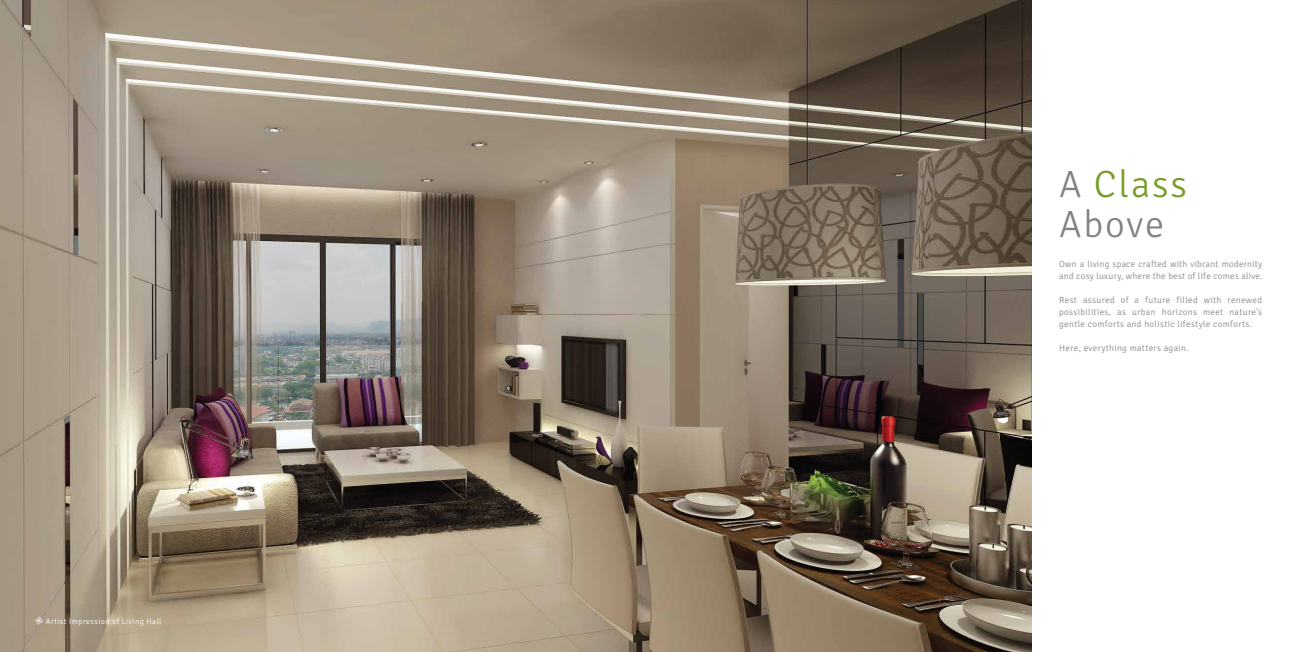
<style>
.page{position:relative;width:1305px;height:652px;background:#fff}
.page>*{position:absolute;margin:0;border:0;box-sizing:border-box;transform-origin:0 0}
.t1{font:300 38px/40px "Signika Negative";letter-spacing:.05em;color:#808285}
.t2{font:300 9px/12px "Signika Negative";letter-spacing:.03em;color:#808285}
.t3{font:300 8px "Signika Negative";letter-spacing:.05em;color:#fff}
.s1{color:#799b28}
</style>
<div class="page">
<img style="left:0;top:0;width:1030px;height:652px">
<svg style="left:35px;top:616px;width:8px;height:9px"></svg>
<p class="t3" style="left:46px;top:617px;width:117px">Artist Impression of Living Hall</p>
<h1 class="t1" style="left:1058px;top:165px;width:129px">A <span class="s1">Class<br></span>Above</h1>
<p class="t2" style="left:1058px;top:258px;width:205px">Own a living space crafted with vibrant modernity and cosy luxury, where the best of life comes alive.</p>
<p class="t2" style="left:1058px;top:294px;width:204px;text-align:justify">Rest assured of a future filled with renewed possibilities, as urban horizons meet nature’s gentle comforts and holistic lifestyle comforts.</p>
<p class="t2" style="left:1058px;top:342px;width:131px">Here, everything matters again.</p>
</div>
